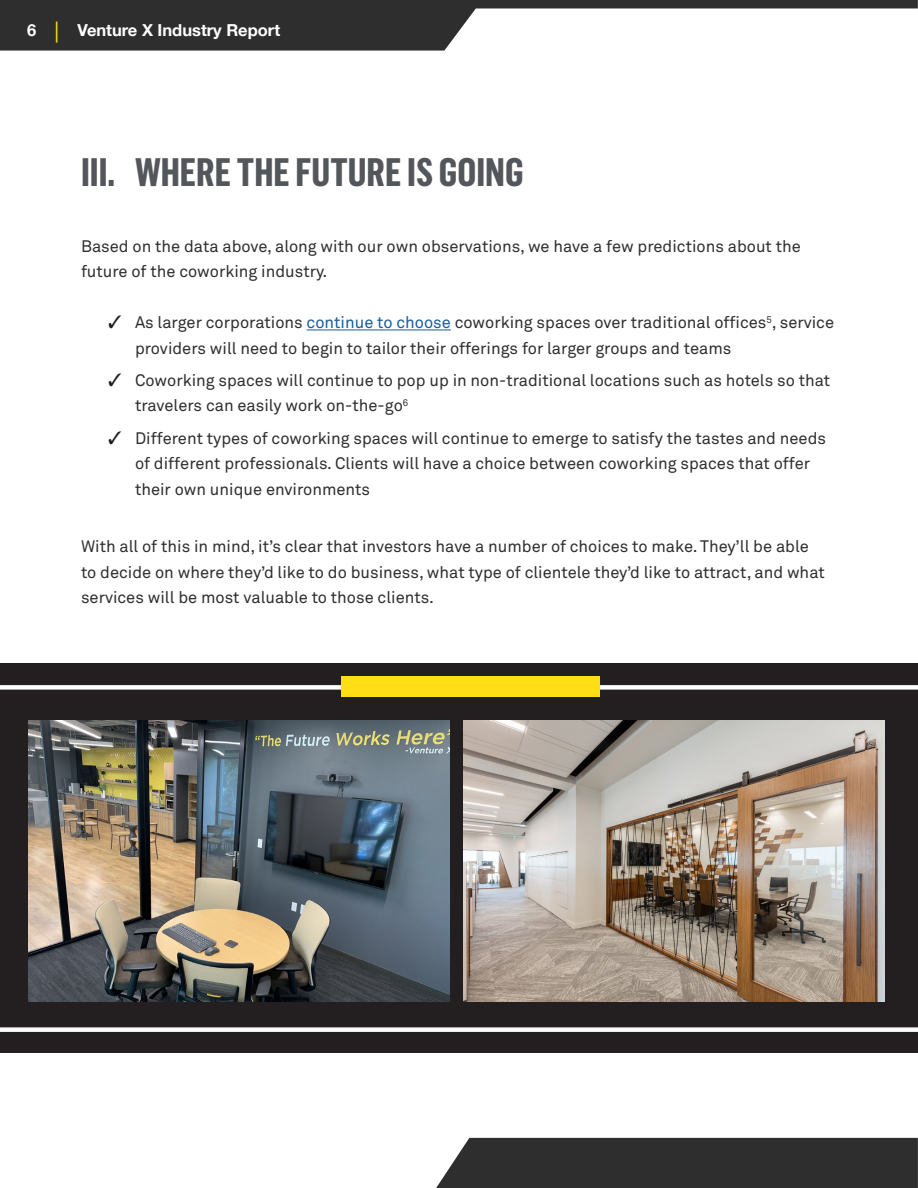
<style>
.page{position:relative;width:918px;height:1188px;background:#fff}
.page>*{position:absolute;margin:0;border:0;box-sizing:border-box;transform-origin:0 0}
.t1{font:700 39px "Flama Condensed";color:#53565a}
.t2{font:16.5px/25.5px "Akkurat Pro";color:#2f2e2e}
.t3{font:700 16.5px "Helvetica Neue";color:#fff}
.s1{font-weight:400;font-size:21px;color:#ffde15}
.s2{color:#231f20}
.s3{color:#175d9e}
</style>
<div class="page">
<svg style="left:0;top:0;width:918px;height:51px;fill:#2f2e2e"></svg>
<div style="left:436px;top:1138px;width:482px;height:50px;background:#2f2e2e"></div>
<div style="left:0;top:663px;width:918px;height:390px;background:#231f20"></div>
<hr style="left:307px;top:330px;width:144px;height:1px;background:#175d9e">
<img style="left:463px;top:721px;width:422px;height:281px">
<img style="left:28px;top:721px;width:422px;height:281px">
<div style="left:0;top:685px;width:918px;height:5px;background:#fff"></div>
<div style="left:0;top:1027px;width:918px;height:5px;background:#fff"></div>
<div style="left:341px;top:676px;width:259px;height:21px;background:#ffde15"></div>
<p class="t3" style="left:27px;top:18px;width:255px">6 <span class="s1">|</span> Venture X Industry Report</p>
<p class="t1" style="left:81px;top:147px;width:444px">III. WHERE THE FUTURE IS GOING</p>
<p class="t2" style="left:81px;top:234px;width:721px">Based on the data above, along with our own observations, we have a few predictions about the future of the coworking industry.</p>
<p class="t2" style="left:135px;top:310px;width:701px;text-indent:-27px"><span class="s2">✓</span> As larger corporations <span class="s3">continue to choose</span> coworking spaces over traditional offices<sup>5</sup>, service providers will need to begin to tailor their offerings for larger groups and teams</p>
<p class="t2" style="left:135px;top:368px;width:697px;text-indent:-27px"><span class="s2">✓</span> Coworking spaces will continue to pop up in non-traditional locations such as hotels so that travelers can easily work on-the-go<sup>6</sup></p>
<p class="t2" style="left:135px;top:426px;width:693px;text-indent:-27px"><span class="s2">✓</span> Different types of coworking spaces will continue to emerge to satisfy the tastes and needs of different professionals. Clients will have a choice between coworking spaces that offer their own unique environments</p>
<p class="t2" style="left:81px;top:534px;width:745px">With all of this in mind, it’s clear that investors have a number of choices to make. They’ll be able to decide on where they’d like to do business, what type of clientele they’d like to attract, and what services will be most valuable to those clients.</p>
</div>
